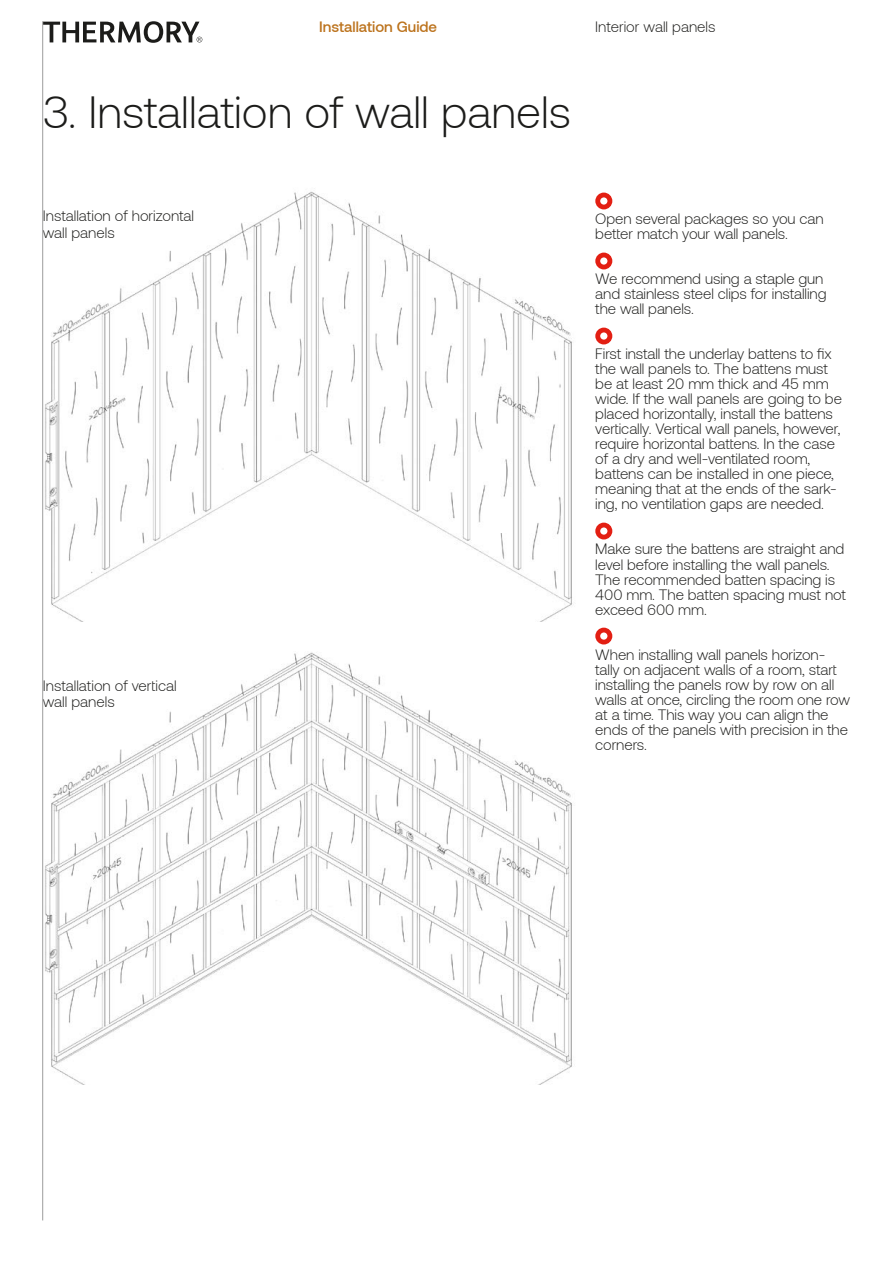
<style>
.page{position:relative;width:893px;height:1263px;background:#fff}
.page>*{position:absolute;margin:0;border:0;box-sizing:border-box;transform-origin:0 0}
.t1{font:300 45px "Aeonik";color:#1c1c1a}
.t2{font:300 15px/15px "Aeonik";letter-spacing:-.005em;color:#1c1c1a}
.t3{font:500 15px "Aeonik";color:#bc731d}
</style>
<div class="page">
<img style="left:43px;top:178px;width:529px;height:443px">
<img style="left:43px;top:637px;width:529px;height:447px">
<svg style="left:595px;top:193px;width:17px;height:16px"></svg>
<svg style="left:595px;top:253px;width:17px;height:16px"></svg>
<svg style="left:595px;top:328px;width:17px;height:16px"></svg>
<svg style="left:595px;top:523px;width:17px;height:16px"></svg>
<svg style="left:595px;top:628px;width:17px;height:16px"></svg>
<svg style="left:43px;top:21px;width:159px;height:22px"></svg>
<hr style="left:42px;top:21px;width:1px;height:1199px;background:#9c9c9c">
<p class="t3" style="left:319px;top:18px;width:119px">Installation Guide</p>
<p class="t2" style="left:595px;top:19px;width:122px">Interior wall panels</p>
<h1 class="t1" style="left:43px;top:87px;width:530px">3. Installation of wall panels</h1>
<p class="t2" style="left:43px;top:208px;width:153px;line-height:16.5px">Installation of horizontal wall panels</p>
<p class="t2" style="left:43px;top:677px;width:135px;line-height:16.5px">Installation of vertical wall panels</p>
<p class="t2" style="left:595px;top:212px;width:230px">Open several packages so you can better match your wall panels.</p>
<p class="t2" style="left:595px;top:272px;width:233px">We recommend using a staple gun and stainless steel clips for installing the wall panels.</p>
<p class="t2" style="left:595px;top:347px;width:248px">First install the underlay battens to fix the wall panels to. The battens must be at least 20 mm thick and 45 mm wide. If the wall panels are going to be placed horizontally, install the battens vertically. Vertical wall panels, however, require horizontal battens. In the case of a dry and well-ventilated room, battens can be installed in one piece, meaning that at the ends of the sark&shy;ing, no ventilation gaps are needed.</p>
<p class="t2" style="left:595px;top:542px;width:252px">Make sure the battens are straight and level before installing the wall panels.<br>The recommended batten spacing is<br>400 mm. The batten spacing must not exceed 600 mm.</p>
<p class="t2" style="left:595px;top:647px;width:256px">When installing wall panels horizon&shy;tally on adjacent walls of a room, start installing the panels row by row on all walls at once, circling the room one row at a time. This way you can align the ends of the panels with precision in the corners.</p>
</div>
